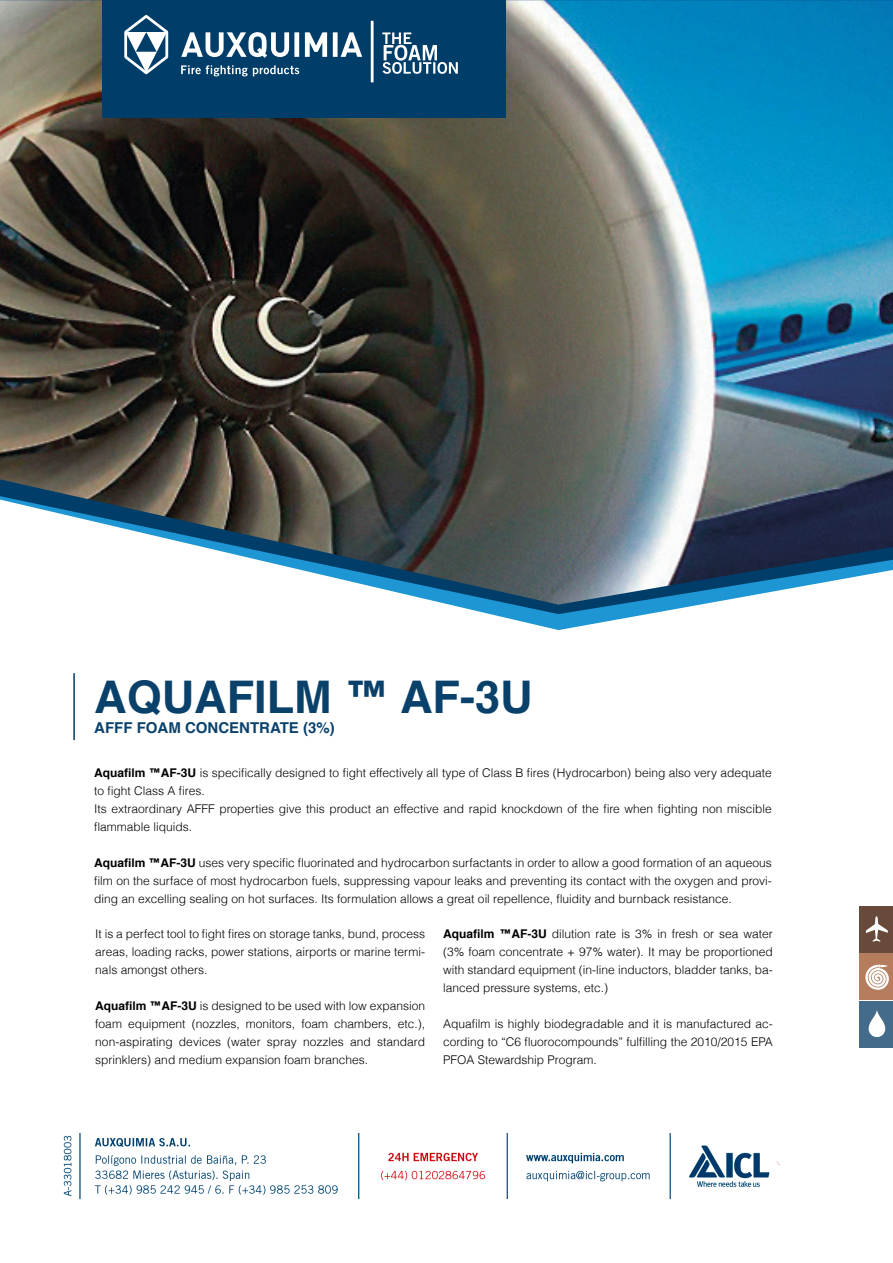
<style>
.page{position:relative;width:893px;height:1263px;background:#fff}
.page>*{position:absolute;margin:0;border:0;box-sizing:border-box;transform-origin:0 0}
.t1{font:700 45px "Helvetica";color:#09416b}
.t2{font:700 15px "Helvetica";color:#0b426c}
.t3{font:300 12px/18px "Helvetica";color:#000;text-align:justify}
.s1{font-weight:700}
</style>
<div class="page">
<img style="left:63px;top:1133px;width:717px;height:67px">
<img style="left:0;top:0;width:893px;height:605px">
<hr style="left:73px;top:673px;width:2px;height:67px;background:#003d69">
<div style="left:102px;top:0;width:404px;height:118px;background:#003d69"></div>
<svg style="left:181px;top:65px;width:118px;height:11px"></svg>
<svg style="left:181px;top:32px;width:181px;height:26px"></svg>
<hr style="left:371px;top:21px;width:3px;height:61px;background:#fff">
<svg style="left:382px;top:32px;width:76px;height:42px"></svg>
<svg style="left:124px;top:15px;width:45px;height:60px"></svg>
<div style="left:860px;top:953px;width:33px;height:47px;background:#b57d5d"></div>
<svg style="left:865px;top:964px;width:24px;height:26px"></svg>
<div style="left:860px;top:1001px;width:33px;height:46px;background:#446b89"></div>
<svg style="left:869px;top:1010px;width:16px;height:27px"></svg>
<div style="left:860px;top:906px;width:33px;height:46px;background:#674a39"></div>
<svg style="left:866px;top:916px;width:22px;height:26px"></svg>
<p class="t1" style="left:94px;top:660px;width:440px">AQUAFILM ™ AF-3U</p>
<p class="t2" style="left:94px;top:715px;width:242px">AFFF FOAM CONCENTRATE (3%)</p>
<p class="t3" style="left:94px;top:763px;width:679px"><span class="s1">Aquafilm ™AF-3U</span> is specifically designed to fight effectively all type of Class B fires (Hydrocarbon) being also very adequate to fight Class A fires.</p>
<p class="t3" style="left:94px;top:799px;width:679px">Its extraordinary AFFF properties give this product an effective and rapid knockdown of the fire when fighting non miscible flammable liquids.</p>
<p class="t3" style="left:94px;top:853px;width:679px"><span class="s1">Aquafilm ™AF-3U</span> uses very specific fluorinated and hydrocarbon surfactants in order to allow a good formation of an aqueous film on the surface of most hydrocarbon fuels, suppressing vapour leaks and preventing its contact with the oxygen and provi&shy;ding an excelling sealing on hot surfaces. Its formulation allows a great oil repellence, fluidity and burnback resistance.</p>
<p class="t3" style="left:95px;top:924px;width:331px">It is a perfect tool to fight fires on storage tanks, bund, process areas, loading racks, power stations, airports or marine termi&shy;nals amongst others.</p>
<p class="t3" style="left:95px;top:996px;width:331px"><span class="s1">Aquafilm ™AF-3U</span> is designed to be used with low expansion foam equipment (nozzles, monitors, foam chambers, etc.), non-aspirating devices (water spray nozzles and standard sprinklers) and medium expansion foam branches.</p>
<p class="t3" style="left:443px;top:924px;width:331px"><span class="s1">Aquafilm ™AF-3U</span> dilution rate is 3% in fresh or sea water (3% foam concentrate + 97% water). It may be proportioned with standard equipment (in-line inductors, bladder tanks, ba&shy;lanced pressure systems, etc.)</p>
<p class="t3" style="left:443px;top:1014px;width:331px">Aquafilm is highly biodegradable and it is manufactured ac&shy;cording to “C6 fluorocompounds” fulfilling the 2010/2015 EPA PFOA Stewardship Program.</p>
</div>
